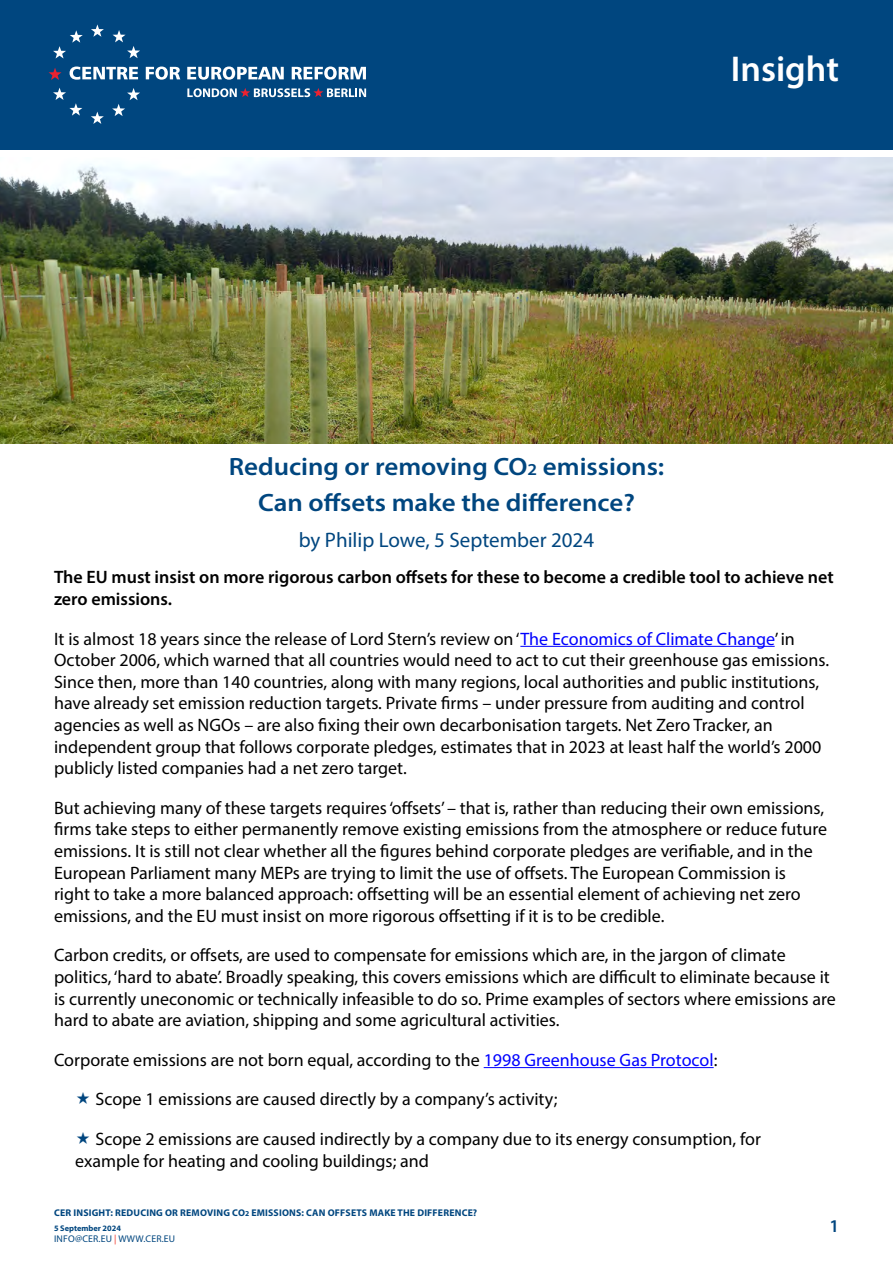
<style>
.page{position:relative;width:893px;height:1263px;background:#fff}
.page>*{position:absolute;margin:0;border:0;box-sizing:border-box;transform-origin:0 0}
.t1{font:600 36px "Myriad Pro";color:#fff}
.t2{font:600 25.05px/36px "Myriad Pro";color:#00467f;text-align:center;scale:1.08 1}
.t3{font:21px "Myriad Pro";color:#00467f}
.t4{font:18px/21.6px "Myriad Pro";color:#000}
.t5{font:600 18px/21.6px "Myriad Pro";color:#000}
.t6{font:600 18px "Myriad Pro";color:#00467f}
.t7{font:700 9.75px "Myriad Pro";letter-spacing:.02em;color:#00467f}
.t8{font:9.75px "Myriad Pro";letter-spacing:.02em;color:#00467f}
.t9{font:700 8.25px "Myriad Pro";color:#00467f}
.s1{font-size:16.8px}
.s2{color:#00f}
.s3{font-size:7.5px}
.s4{color:#ee3124}
</style>
<div class="page">
<img style="left:0;top:157px;width:893px;height:286px">
<hr style="left:520px;top:646px;width:255px;height:1px;background:#00f">
<hr style="left:484px;top:1067px;width:230px;height:1px;background:#00f">
<div style="left:0;top:0;width:893px;height:150px;background:#00467f"></div>
<svg style="left:91px;top:24px;width:13px;height:13px"></svg>
<svg style="left:113px;top:30px;width:27px;height:28px"></svg>
<svg style="left:112px;top:88px;width:28px;height:28px"></svg>
<svg style="left:91px;top:112px;width:13px;height:12px"></svg>
<svg style="left:53px;top:88px;width:29px;height:28px"></svg>
<svg style="left:53px;top:30px;width:30px;height:28px"></svg>
<svg style="left:49px;top:68px;width:13px;height:12px"></svg>
<svg style="left:70px;top:67px;width:68px;height:13px"></svg>
<svg style="left:146px;top:67px;width:34px;height:13px"></svg>
<svg style="left:187px;top:67px;width:97px;height:13px"></svg>
<svg style="left:292px;top:67px;width:74px;height:13px"></svg>
<svg style="left:187px;top:88px;width:179px;height:9px"></svg>
<h1 class="t1" style="left:731px;top:46px;width:110px">Insight</h1>
<h2 class="t2" style="left:229px;top:447px;width:405px">Reducing or removing CO<span class="s1">2</span> emissions:<br>Can offsets make the difference?</h2>
<p class="t3" style="left:299px;top:527px;width:297px">by Philip Lowe, 5 September 2024</p>
<p class="t5" style="left:54px;top:566px;width:781px">The EU must insist on more rigorous carbon offsets for these to become a credible tool to achieve net zero emissions.</p>
<p class="t4" style="left:54px;top:627px;width:777px">It is almost 18 years since the release of Lord Stern’s review on ‘<span class="s2">The Economics of Climate Change</span>’ in October 2006, which warned that all countries would need to act to cut their greenhouse gas emissions.<br>Since then, more than 140 countries, along with many regions, local authorities and public institutions, have already set emission reduction targets. Private firms – under pressure from auditing and control agencies as well as NGOs – are also fixing their own decarbonisation targets. Net Zero Tracker, an independent group that follows corporate pledges, estimates that in 2023 at least half the world’s 2000 publicly listed companies had a net zero target.</p>
<p class="t4" style="left:54px;top:797px;width:774px">But achieving many of these targets requires ‘offsets’ – that is, rather than reducing their own emissions, firms take steps to either permanently remove existing emissions from the atmosphere or reduce future emissions. It is still not clear whether all the figures behind corporate pledges are verifiable, and in the European Parliament many MEPs are trying to limit the use of offsets. The European Commission is<br>right to take a more balanced approach: offsetting will be an essential element of achieving net zero emissions, and the EU must insist on more rigorous offsetting if it is to be credible.</p>
<p class="t4" style="left:54px;top:944px;width:783px">Carbon credits, or offsets, are used to compensate for emissions which are, in the jargon of climate politics, ‘hard to abate’. Broadly speaking, this covers emissions which are difficult to eliminate because it is currently uneconomic or technically infeasible to do so. Prime examples of sectors where emissions are hard to abate are aviation, shipping and some agricultural activities.</p>
<p class="t4" style="left:95px;top:1040px;width:623px;line-height:39.6px;text-indent:-41px">Corporate emissions are not born equal, according to the <span class="s2">1998 Greenhouse Gas Protocol</span>:<br>Scope 1 emissions are caused directly by a company’s activity;</p>
<p class="t4" style="left:75px;top:1128px;width:687px;text-indent:20px">Scope 2 emissions are caused indirectly by a company due to its energy consumption, for example for heating and cooling buildings; and</p>
<p class="t7" style="left:54px;top:1206px;width:425px">CER INSIGHT: REDUCING OR REMOVING CO<span class="s3">2</span> EMISSIONS: CAN OFFSETS MAKE THE DIFFERENCE?</p>
<p class="t9" style="left:54px;top:1223px;width:68px">5 September 2024</p>
<p class="t8" style="left:54px;top:1232px;width:123px">INFO@CER.EU <span class="s4">|</span> WWW.CER.EU</p>
<p class="t6" style="left:829px;top:1214px;width:11px">1</p>
</div>
